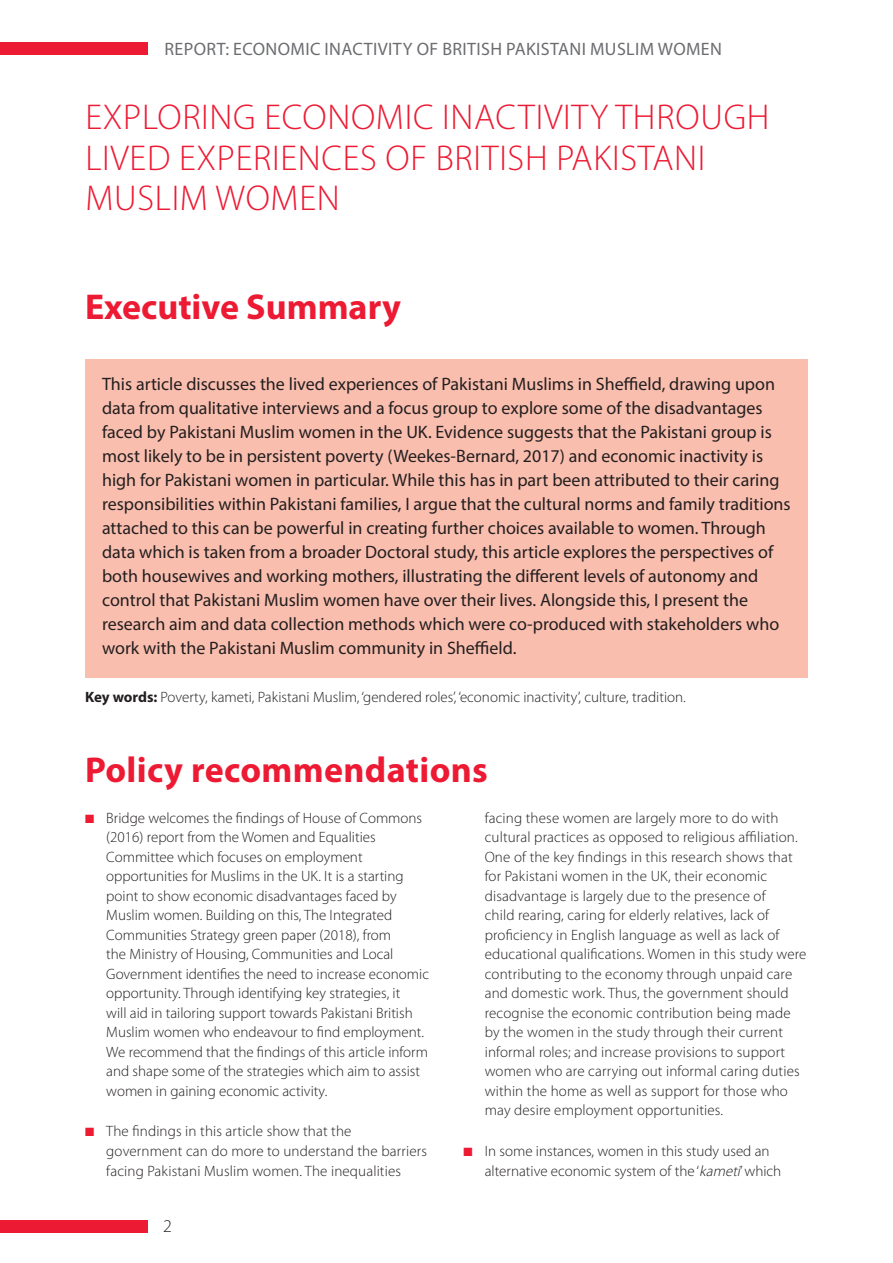
<style>
.page{position:relative;width:893px;height:1263px;background:#fff}
.page>*{position:absolute;margin:0;border:0;box-sizing:border-box;transform-origin:0 0}
.t1{font:300 36px/40.5px "Myriad Pro";letter-spacing:.02em;color:#ed1a33}
.t2{font:700 36px "Myriad Pro";color:#ed1a33}
.t3{font:18px/24px "Myriad Pro";color:#231f20}
.t4{font:18px "Myriad Pro";letter-spacing:.02em;color:#6c6d70}
.t5{font:300 18px "Myriad Pro";color:#231f20}
.t6{font:300 15px/19.5px "Myriad Pro";letter-spacing:.005em;color:#231f20}
.s1{font-weight:700}
.s2{color:#ed1a33}
.s3{font-style:italic}
</style>
<div class="page">
<div style="left:0;top:43px;width:147px;height:12px;background:#ed1a33"></div>
<div style="left:0;top:1220px;width:147px;height:13px;background:#ed1a33"></div>
<div style="left:85px;top:359px;width:723px;height:319px;background:#fabeae"></div>
<p class="t4" style="left:165px;top:38px;width:559px">REPORT: ECONOMIC INACTIVITY OF BRITISH PAKISTANI MUSLIM WOMEN</p>
<h1 class="t1" style="left:85px;top:97px;width:686px">EXPLORING ECONOMIC INACTIVITY THROUGH<br>LIVED EXPERIENCES OF BRITISH PAKISTANI<br>MUSLIM WOMEN</h1>
<h1 class="t2" style="left:85px;top:283px;width:317px">Executive Summary</h1>
<p class="t3" style="left:102px;top:371px;width:690px">This article discusses the lived experiences of Pakistani Muslims in Sheffield, drawing upon data from qualitative interviews and a focus group to explore some of the disadvantages faced by Pakistani Muslim women in the UK. Evidence suggests that the Pakistani group is most likely to be in persistent poverty (Weekes-Bernard, 2017) and economic inactivity is high for Pakistani women in particular. While this has in part been attributed to their caring responsibilities within Pakistani families, I argue that the cultural norms and family traditions attached to this can be powerful in creating further choices available to women. Through data which is taken from a broader Doctoral study, this article explores the perspectives of both housewives and working mothers, illustrating the different levels of autonomy and control that Pakistani Muslim women have over their lives. Alongside this, I present the research aim and data collection methods which were co-produced with stakeholders who work with the Pakistani Muslim community in Sheffield.</p>
<p class="t6" style="left:85px;top:687px;width:602px"><span class="s1">Key words:</span> Poverty, kameti, Pakistani Muslim, ‘gendered roles’, ‘economic inactivity’, culture, tradition.</p>
<h1 class="t2" style="left:85px;top:746px;width:404px">Policy recommendations</h1>
<p class="t6" style="left:106px;top:808px;width:324px;text-indent:-21px"><span class="s2">■</span> Bridge welcomes the findings of House of Commons (2016) report from the Women and Equalities Committee which focuses on employment opportunities for Muslims in the UK. It is a starting point to show economic disadvantages faced by Muslim women. Building on this, The Integrated Communities Strategy green paper (2018), from<br>the Ministry of Housing, Communities and Local Government identifies the need to increase economic opportunity. Through identifying key strategies, it<br>will aid in tailoring support towards Pakistani British Muslim women who endeavour to find employment.<br>We recommend that the findings of this article inform and shape some of the strategies which aim to assist women in gaining economic activity.</p>
<p class="t6" style="left:106px;top:1122px;width:322px;text-indent:-21px"><span class="s2">■</span> The findings in this article show that the government can do more to understand the barriers facing Pakistani Muslim women. The inequalities</p>
<p class="t6" style="left:485px;top:808px;width:323px">facing these women are largely more to do with cultural practices as opposed to religious affiliation.<br>One of the key findings in this research shows that for Pakistani women in the UK, their economic disadvantage is largely due to the presence of<br>child rearing, caring for elderly relatives, lack of proficiency in English language as well as lack of educational qualifications. Women in this study were contributing to the economy through unpaid care and domestic work. Thus, the government should recognise the economic contribution being made by the women in the study through their current informal roles; and increase provisions to support women who are carrying out informal caring duties within the home as well as support for those who may desire employment opportunities.</p>
<p class="t6" style="left:485px;top:1141px;width:298px;text-indent:-21px"><span class="s2">■</span> In some instances, women in this study used an alternative economic system of the ‘<span class="s3">kameti</span>’ which</p>
<p class="t5" style="left:163px;top:1216px;width:10px">2</p>
</div>
